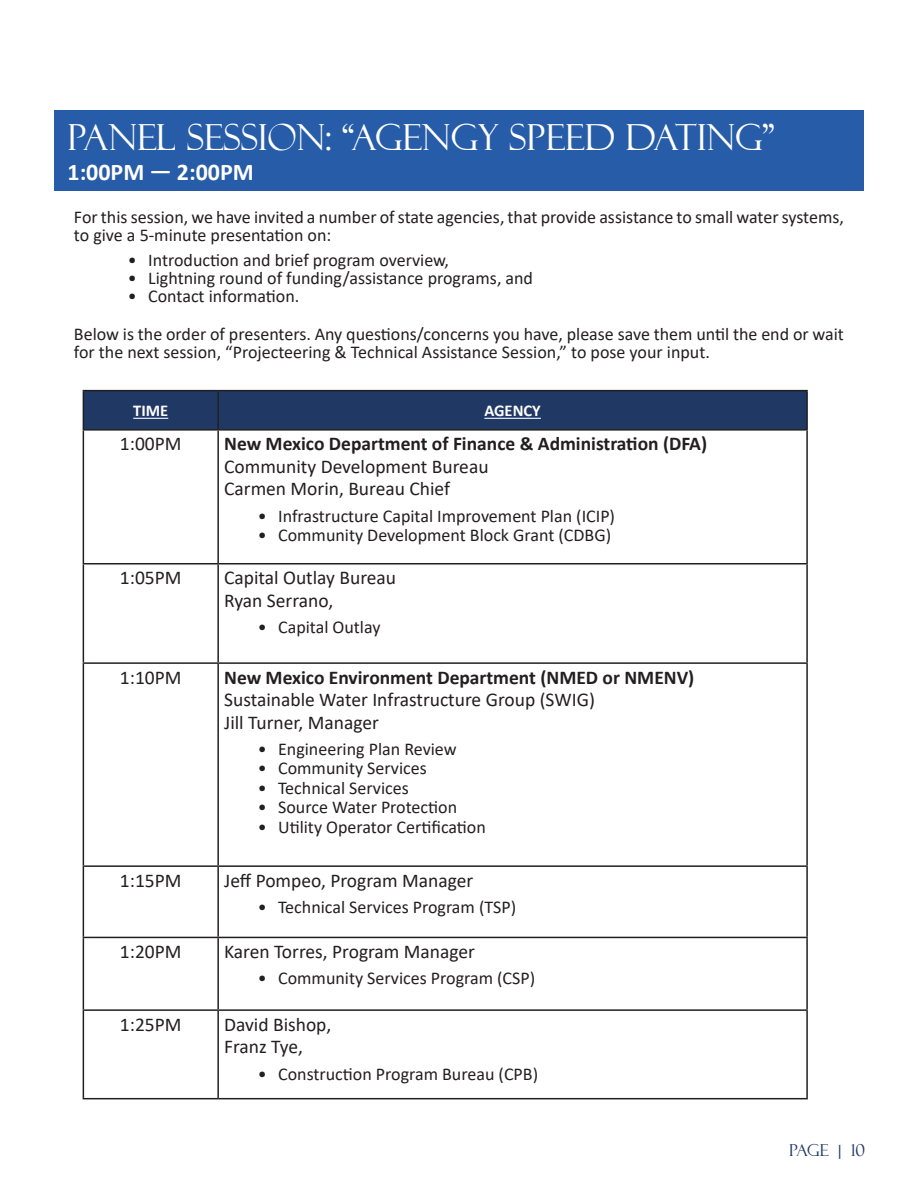
<style>
.page{position:relative;width:918px;height:1188px;background:#fff}
.page>*{position:absolute;margin:0;border:0;box-sizing:border-box;transform-origin:0 0}
.t1{font:36px "Felix Titling";color:#fff}
.t2{font:700 24px "Calibri";color:#fff}
.t3{font:19.5px "Calibri";color:#231f20}
.t4{font:700 19.5px "Calibri";color:#231f20}
.t5{font:18px/18px "Calibri";color:#231f20}
.t6{font:700 16.5px "Calibri";color:#fff}
.t7{font:16.5px "Felix Titling";letter-spacing:-.02em;color:#1f3864}
</style>
<div class="page">
<div style="left:54px;top:110px;width:810px;height:81px;background:#275ca8"></div>
<div style="left:84px;top:391px;width:722px;height:38px;background:#1f3864"></div>
<hr style="left:83px;top:390px;width:135px;height:1px;background:#231f20">
<hr style="left:83px;top:391px;width:1px;height:38px;background:#231f20">
<hr style="left:218px;top:390px;width:590px;height:1px;background:#231f20">
<hr style="left:217px;top:391px;width:2px;height:38px;background:#231f20">
<hr style="left:806px;top:391px;width:2px;height:38px;background:#231f20">
<hr style="left:83px;top:429px;width:135px;height:2px;background:#231f20">
<hr style="left:83px;top:431px;width:1px;height:132px;background:#231f20">
<hr style="left:218px;top:429px;width:590px;height:2px;background:#231f20">
<hr style="left:217px;top:431px;width:2px;height:132px;background:#231f20">
<hr style="left:806px;top:431px;width:2px;height:132px;background:#231f20">
<hr style="left:83px;top:563px;width:135px;height:2px;background:#231f20">
<hr style="left:83px;top:565px;width:1px;height:97px;background:#231f20">
<hr style="left:218px;top:563px;width:590px;height:2px;background:#231f20">
<hr style="left:217px;top:565px;width:2px;height:97px;background:#231f20">
<hr style="left:806px;top:565px;width:2px;height:97px;background:#231f20">
<hr style="left:83px;top:662px;width:135px;height:2px;background:#231f20">
<hr style="left:83px;top:664px;width:1px;height:201px;background:#231f20">
<hr style="left:218px;top:662px;width:590px;height:2px;background:#231f20">
<hr style="left:217px;top:664px;width:2px;height:201px;background:#231f20">
<hr style="left:806px;top:664px;width:2px;height:201px;background:#231f20">
<hr style="left:83px;top:865px;width:135px;height:2px;background:#231f20">
<hr style="left:83px;top:867px;width:1px;height:70px;background:#231f20">
<hr style="left:218px;top:865px;width:590px;height:2px;background:#231f20">
<hr style="left:217px;top:867px;width:2px;height:70px;background:#231f20">
<hr style="left:806px;top:867px;width:2px;height:70px;background:#231f20">
<hr style="left:83px;top:937px;width:135px;height:1px;background:#231f20">
<hr style="left:83px;top:938px;width:1px;height:71px;background:#231f20">
<hr style="left:218px;top:937px;width:590px;height:1px;background:#231f20">
<hr style="left:217px;top:938px;width:2px;height:71px;background:#231f20">
<hr style="left:806px;top:938px;width:2px;height:71px;background:#231f20">
<hr style="left:83px;top:1009px;width:135px;height:2px;background:#231f20">
<hr style="left:83px;top:1011px;width:1px;height:87px;background:#231f20">
<hr style="left:218px;top:1009px;width:590px;height:2px;background:#231f20">
<hr style="left:217px;top:1011px;width:2px;height:87px;background:#231f20">
<hr style="left:806px;top:1011px;width:2px;height:87px;background:#231f20">
<hr style="left:83px;top:1098px;width:135px;height:1px;background:#231f20">
<hr style="left:218px;top:1098px;width:590px;height:1px;background:#231f20">
<hr style="left:133px;top:418px;width:35px;height:1px;background:#fff">
<hr style="left:484px;top:418px;width:57px;height:1px;background:#fff">
<p class="t1" style="left:68px;top:116px;width:709px">PANEL SESSION: “AGENGY SPEED DATING”</p>
<p class="t2" style="left:68px;top:155px;width:188px">1:00PM — 2:00PM</p>
<p class="t5" style="left:74px;top:208px;width:772px">For this session, we have invited a number of state agencies, that provide assistance to small water systems, to give a 5-minute presentation on:</p>
<p class="t5" style="left:128px;top:250px;width:323px">• Introduction and brief program overview,</p>
<p class="t5" style="left:128px;top:268px;width:407px">• Lightning round of funding/assistance programs, and</p>
<p class="t5" style="left:128px;top:286px;width:173px">• Contact information.</p>
<p class="t5" style="left:74px;top:325px;width:772px">Below is the order of presenters. Any questions/concerns you have, please save them until the end or wait for the next session, “Projecteering &amp; Technical Assistance Session,” to pose your input.</p>
<p class="t6" style="left:133px;top:399px;width:37px">TIME</p>
<p class="t6" style="left:484px;top:399px;width:58px">AGENCY</p>
<p class="t3" style="left:120px;top:430px;width:63px">1:00PM</p>
<p class="t4" style="left:224px;top:430px;width:485px">New Mexico Department of Finance &amp; Administration (DFA)</p>
<p class="t3" style="left:224px;top:453px;width:266px">Community Development Bureau</p>
<p class="t3" style="left:224px;top:475px;width:227px">Carmen Morin, Bureau Chief</p>
<p class="t5" style="left:258px;top:506px;width:359px">• Infrastructure Capital Improvement Plan (ICIP)</p>
<p class="t5" style="left:258px;top:526px;width:355px">• Community Development Block Grant (CDBG)</p>
<p class="t3" style="left:120px;top:564px;width:63px">1:05PM</p>
<p class="t3" style="left:224px;top:564px;width:174px">Capital Outlay Bureau</p>
<p class="t3" style="left:224px;top:587px;width:111px">Ryan Serrano,</p>
<p class="t5" style="left:258px;top:618px;width:124px">• Capital Outlay</p>
<p class="t3" style="left:120px;top:664px;width:63px">1:10PM</p>
<p class="t4" style="left:224px;top:663px;width:472px">New Mexico Environment Department (NMED or NMENV)</p>
<p class="t3" style="left:224px;top:686px;width:372px">Sustainable Water Infrastructure Group (SWIG)</p>
<p class="t3" style="left:224px;top:709px;width:156px">Jill Turner, Manager</p>
<p class="t5" style="left:258px;top:740px;width:200px">• Engineering Plan Review</p>
<p class="t5" style="left:258px;top:759px;width:170px">• Community Services</p>
<p class="t5" style="left:258px;top:779px;width:152px">• Technical Services</p>
<p class="t5" style="left:258px;top:798px;width:201px">• Source Water Protection</p>
<p class="t5" style="left:258px;top:818px;width:229px">• Utility Operator Certification</p>
<p class="t3" style="left:120px;top:867px;width:63px">1:15PM</p>
<p class="t3" style="left:224px;top:867px;width:251px">Jeff Pompeo, Program Manager</p>
<p class="t5" style="left:258px;top:898px;width:260px">• Technical Services Program (TSP)</p>
<p class="t3" style="left:120px;top:938px;width:63px">1:20PM</p>
<p class="t3" style="left:224px;top:938px;width:252px">Karen Torres, Program Manager</p>
<p class="t5" style="left:258px;top:969px;width:279px">• Community Services Program (CSP)</p>
<p class="t3" style="left:120px;top:1011px;width:63px">1:25PM</p>
<p class="t3" style="left:224px;top:1011px;width:109px">David Bishop,</p>
<p class="t3" style="left:224px;top:1033px;width:80px">Franz Tye,</p>
<p class="t5" style="left:258px;top:1064px;width:282px">• Construction Program Bureau (CPB)</p>
<p class="t7" style="left:789px;top:1140px;width:78px">PAGE | 10</p>
</div>
